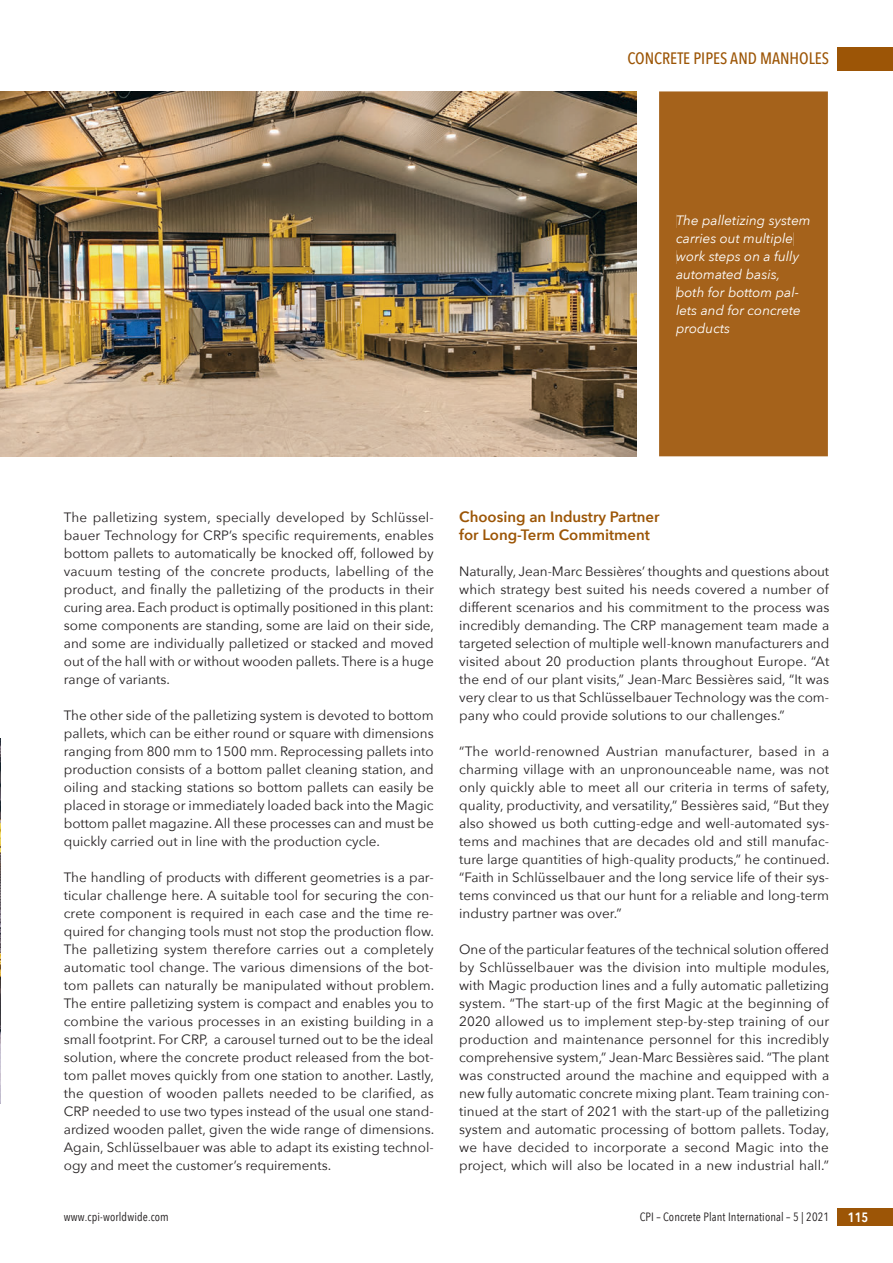
<style>
.page{position:relative;width:893px;height:1263px;background:#fff}
.page>*{position:absolute;margin:0;border:0;box-sizing:border-box;transform-origin:0 0}
.t1{font:500 16.5px "Avenir Next Condensed";color:#9c5506}
.t2{font:600 15px/18px "Avenir Next";color:#9c5506}
.t3{font:13.5px/18px "Avenir Next";color:#231f20;text-align:justify}
.t4{font:italic 13.5px/18px "Avenir Next";color:#fff}
.t5{font:600 13.5px "Avenir Next Condensed";color:#fff}
.t6{font:12px "Avenir Next Condensed";letter-spacing:.01em;color:#231f20}
</style>
<div class="page">
<div style="left:838px;top:47px;width:55px;height:23px;background:#9c5506"></div>
<div style="left:838px;top:1208px;width:55px;height:18px;background:#9c5506"></div>
<img style="left:0;top:739px;width:1px;height:365px">
<img style="left:0;top:91px;width:637px;height:365px">
<div style="left:659px;top:91px;width:169px;height:365px;background:#a5621b"></div>
<div style="left:677px;top:214px;width:134px;height:14px;background:#a5621b"></div>
<div style="left:677px;top:232px;width:116px;height:14px;background:#a5621b"></div>
<div style="left:677px;top:250px;width:122px;height:14px;background:#a5621b"></div>
<div style="left:676px;top:268px;width:104px;height:13px;background:#a5621b"></div>
<div style="left:677px;top:286px;width:122px;height:14px;background:#a5621b"></div>
<div style="left:677px;top:304px;width:124px;height:11px;background:#a5621b"></div>
<div style="left:676px;top:322px;width:54px;height:14px;background:#a5621b"></div>
<p class="t1" style="left:627px;top:49px;width:203px">CONCRETE PIPES AND MANHOLES</p>
<p class="t4" style="left:676px;top:210px;width:136px">The palletizing system carries out multiple work steps on a fully automated basis, both for bottom pal&shy;lets and for concrete products</p>
<p class="t3" style="left:64px;top:508px;width:372px">The palletizing system, specially developed by Schlüssel&shy;bauer Technology for CRP’s specific requirements, enables bottom pallets to automatically be knocked off, followed by vacuum testing of the concrete products, labelling of the product, and finally the palletizing of the products in their curing area. Each product is optimally positioned in this plant: some components are standing, some are laid on their side, and some are individually palletized or stacked and moved out of the hall with or without wooden pallets. There is a huge range of variants.</p>
<p class="t3" style="left:64px;top:706px;width:372px">The other side of the palletizing system is devoted to bottom pallets, which can be either round or square with dimensions ranging from 800 mm to 1500 mm. Reprocessing pallets into production consists of a bottom pallet cleaning station, and oiling and stacking stations so bottom pallets can easily be placed in storage or immediately loaded back into the Magic bottom pallet magazine. All these processes can and must be quickly carried out in line with the production cycle.</p>
<p class="t3" style="left:64px;top:868px;width:372px">The handling of products with different geometries is a par&shy;ticular challenge here. A suitable tool for securing the con&shy;crete component is required in each case and the time re&shy;quired for changing tools must not stop the production flow.<br>The palletizing system therefore carries out a completely automatic tool change. The various dimensions of the bot&shy;tom pallets can naturally be manipulated without problem.<br>The entire palletizing system is compact and enables you to combine the various processes in an existing building in a small footprint. For CRP, a carousel turned out to be the ideal solution, where the concrete product released from the bot&shy;tom pallet moves quickly from one station to another. Lastly, the question of wooden pallets needed to be clarified, as CRP needed to use two types instead of the usual one stand&shy;ardized wooden pallet, given the wide range of dimensions.<br>Again, Schlüsselbauer was able to adapt its existing technol&shy;ogy and meet the customer’s requirements.</p>
<p class="t2" style="left:459px;top:507px;width:202px">Choosing an Industry Partner for Long-Term Commitment</p>
<p class="t3" style="left:459px;top:562px;width:372px">Naturally, Jean-Marc Bessières’ thoughts and questions about which strategy best suited his needs covered a number of different scenarios and his commitment to the process was incredibly demanding. The CRP management team made a targeted selection of multiple well-known manufacturers and visited about 20 production plants throughout Europe. “At the end of our plant visits,” Jean-Marc Bessières said, “It was very clear to us that Schlüsselbauer Technology was the com&shy;pany who could provide solutions to our challenges.”</p>
<p class="t3" style="left:459px;top:742px;width:372px">“The world-renowned Austrian manufacturer, based in a charming village with an unpronounceable name, was not only quickly able to meet all our criteria in terms of safety, quality, productivity, and versatility,” Bessières said, “But they also showed us both cutting-edge and well-automated sys&shy;tems and machines that are decades old and still manufac&shy;ture large quantities of high-quality products,” he continued. “Faith in Schlüsselbauer and the long service life of their sys&shy;tems convinced us that our hunt for a reliable and long-term industry partner was over.”</p>
<p class="t3" style="left:459px;top:940px;width:372px">One of the particular features of the technical solution offered by Schlüsselbauer was the division into multiple modules, with Magic production lines and a fully automatic palletizing system. “The start-up of the first Magic at the beginning of 2020 allowed us to implement step-by-step training of our production and maintenance personnel for this incredibly comprehensive system,” Jean-Marc Bessières said. “The plant was constructed around the machine and equipped with a new fully automatic concrete mixing plant. Team training con&shy;tinued at the start of 2021 with the start-up of the palletizing system and automatic processing of bottom pallets. Today, we have decided to incorporate a second Magic into the project, which will also be located in a new industrial hall.”</p>
<p class="t6" style="left:64px;top:1207px;width:107px">www.cpi-worldwide.com</p>
<p class="t6" style="left:640px;top:1207px;width:191px">CPI – Concrete Plant International – 5 | 2021</p>
<p class="t5" style="left:848px;top:1206px;width:22px">115</p>
</div>
